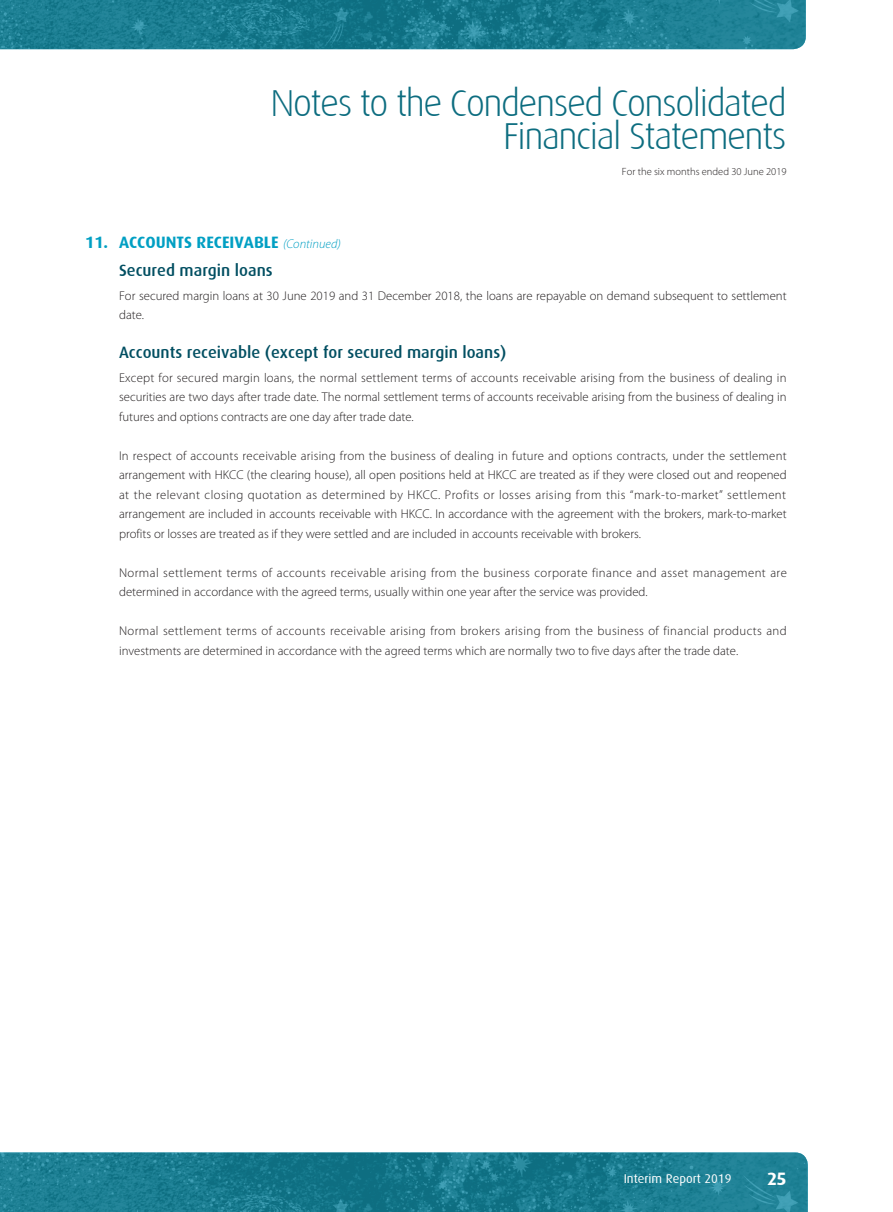
<style>
.page{position:relative;width:893px;height:1212px;background:#fff}
.page>*{position:absolute;margin:0;border:0;box-sizing:border-box;transform-origin:0 0}
.t1{font:300 37.5px/33px "Dax";letter-spacing:-.04em;color:#0d6d80;text-align:right}
.t2{font:700 18px "Dax";color:#fff}
.t3{font:700 16.5px/28px "Dax";color:#009fc3}
.t4{font:500 16.5px "Dax";color:#004e61}
.t5{font:300 12.75px/19.5px "Myriad Pro";color:#231f20;text-align:justify}
.t6{font:300 12.75px/19.5px "Myriad Pro";letter-spacing:.03em;color:#231f20}
.t7{font:12.75px "Dax";color:#fff}
.t8{font:300 10.5px "Myriad Pro";color:#231f20}
.s1{font-family:"Myriad Pro";font-weight:300;font-style:italic;font-size:12.75px}
.s2{font-weight:500;color:#004e61}
</style>
<div class="page">
<img style="left:0;top:0;width:806px;height:49px">
<img style="left:0;top:1152px;width:808px;height:60px">
<h1 class="t1" style="left:270px;top:86px;width:518px">Notes to the Condensed Consolidated<br>Financial Statements</h1>
<p class="t8" style="left:622px;top:165px;width:166px">For the six months ended 30 June 2019</p>
<p class="t3" style="left:119px;top:228px;width:223px;text-indent:-34px">11. ACCOUNTS RECEIVABLE <span class="s1">(Continued)<br></span><span class="s2">Secured margin loans</span></p>
<p class="t5" style="left:119px;top:285px;width:669px">For secured margin loans at 30 June 2019 and 31 December 2018, the loans are repayable on demand subsequent to settlement date.</p>
<p class="t4" style="left:119px;top:343px;width:389px">Accounts receivable (except for secured margin loans)</p>
<p class="t5" style="left:119px;top:368px;width:669px">Except for secured margin loans, the normal settlement terms of accounts receivable arising from the business of dealing in securities are two days after trade date. The normal settlement terms of accounts receivable arising from the business of dealing in futures and options contracts are one day after trade date.</p>
<p class="t5" style="left:119px;top:446px;width:669px">In respect of accounts receivable arising from the business of dealing in future and options contracts, under the settlement arrangement with HKCC (the clearing house), all open positions held at HKCC are treated as if they were closed out and reopened at the relevant closing quotation as determined by HKCC. Profits or losses arising from this “mark-to-market” settlement arrangement are included in accounts receivable with HKCC. In accordance with the agreement with the brokers, mark-to-market profits or losses are treated as if they were settled and are included in accounts receivable with brokers.</p>
<p class="t6" style="left:119px;top:563px;width:669px">Normal settlement terms of accounts receivable arising from the business corporate finance and asset management are determined in accordance with the agreed terms, usually within one year after the service was provided.</p>
<p class="t6" style="left:119px;top:621px;width:669px">Normal settlement terms of accounts receivable arising from brokers arising from the business of financial products and investments are determined in accordance with the agreed terms which are normally two to five days after the trade date.</p>
<p class="t7" style="left:624px;top:1171px;width:109px">Interim Report 2019</p>
<h2 class="t2" style="left:767px;top:1168px;width:21px">25</h2>
</div>
